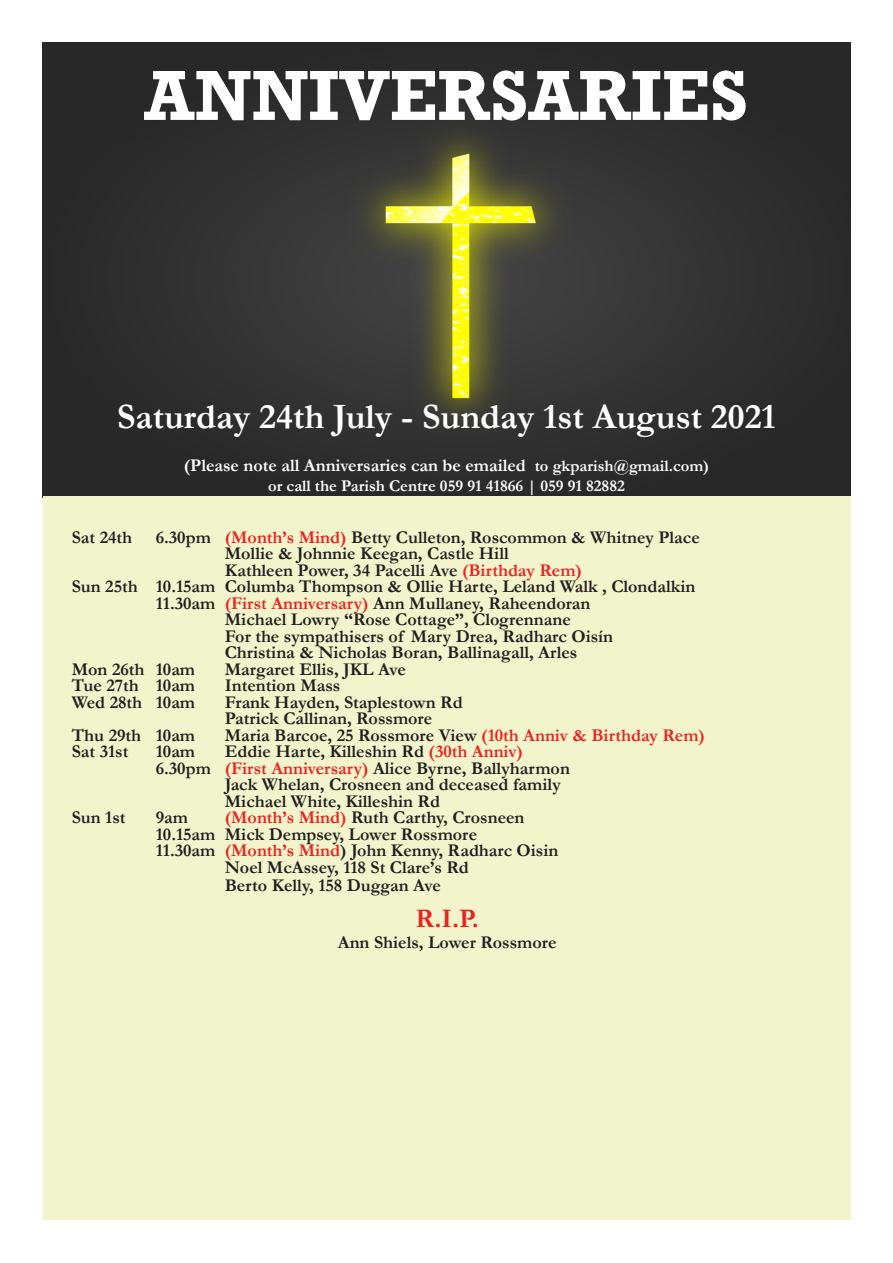
<style>
.page{position:relative;width:893px;height:1263px;background:#fff}
.page>*{position:absolute;margin:0;border:0;box-sizing:border-box;transform-origin:0 0}
.t1{font:700 72px "Rockwell";color:#fff}
.t2{font:700 36px "Garamond";color:#fff}
.t3{font:700 27px "Garamond";color:#ee2123}
.t4{font:700 18px "Garamond";color:#231f20}
.t5{font:700 18px "Garamond";color:#fff}
.t6{font:700 16.5px "Garamond";color:#fff}
.s1{font-size:16.5px}
.s2{color:#ee2123}
</style>
<div class="page">
<img style="left:42px;top:43px;width:808px;height:454px">
<div style="left:43px;top:496px;width:808px;height:724px;background:#f2f5cb"></div>
<p class="t1" style="left:144px;top:52px;width:605px">ANNIVERSARIES</p>
<p class="t2" style="left:117px;top:395px;width:660px">Saturday 24th July - Sunday 1st August 2021</p>
<p class="t5" style="left:184px;top:454px;width:527px">(Please note all Anniversaries can be emailed <span class="s1">to gkparish@gmail.com)</span></p>
<p class="t6" style="left:268px;top:475px;width:358px">or call the Parish Centre 059 91 41866 | 059 91 82882</p>
<p class="t4" style="left:72px;top:526px;width:62px">Sat 24th</p>
<p class="t4" style="left:156px;top:526px;width:546px">6.30pm <span class="s2">(Month’s Mind)</span> Betty Culleton, Roscommon &amp; Whitney Place</p>
<p class="t4" style="left:225px;top:543px;width:285px">Mollie &amp; Johnnie Keegan, Castle Hill</p>
<p class="t4" style="left:225px;top:559px;width:359px">Kathleen Power, 34 Pacelli Ave <span class="s2">(Birthday Rem)</span></p>
<p class="t4" style="left:72px;top:576px;width:625px">Sun 25th 10.15am Columba Thompson &amp; Ollie Harte, Leland Walk , Clondalkin</p>
<p class="t4" style="left:156px;top:592px;width:436px">11.30am <span class="s2">(First Anniversary)</span> Ann Mullaney, Raheendoran</p>
<p class="t4" style="left:225px;top:609px;width:348px">Michael Lowry “Rose Cottage”, Clogrennane</p>
<p class="t4" style="left:225px;top:625px;width:390px">For the sympathisers of Mary Drea, Radharc Oisín</p>
<p class="t4" style="left:225px;top:642px;width:354px">Christina &amp; Nicholas Boran, Ballinagall, Arles</p>
<p class="t4" style="left:72px;top:658px;width:125px">Mon 26th 10am</p>
<p class="t4" style="left:225px;top:658px;width:183px">Margaret Ellis, JKL Ave</p>
<p class="t4" style="left:72px;top:675px;width:125px">Tue 27th 10am</p>
<p class="t4" style="left:225px;top:675px;width:117px">Intention Mass</p>
<p class="t4" style="left:72px;top:691px;width:125px">Wed 28th 10am</p>
<p class="t4" style="left:225px;top:691px;width:239px">Frank Hayden, Staplestown Rd</p>
<p class="t4" style="left:225px;top:708px;width:209px">Patrick Callinan, Rossmore</p>
<p class="t4" style="left:72px;top:724px;width:125px">Thu 29th 10am</p>
<p class="t4" style="left:225px;top:724px;width:482px">Maria Barcoe, 25 Rossmore View <span class="s2">(10th Anniv &amp; Birthday Rem)</span></p>
<p class="t4" style="left:72px;top:741px;width:58px">Sat 31st</p>
<p class="t4" style="left:156px;top:741px;width:41px">10am</p>
<p class="t4" style="left:225px;top:741px;width:300px">Eddie Harte, Killeshin Rd <span class="s2">(30th Anniv)</span></p>
<p class="t4" style="left:156px;top:757px;width:416px">6.30pm <span class="s2">(First Anniversary)</span> Alice Byrne, Ballyharmon</p>
<p class="t4" style="left:225px;top:774px;width:338px">Jack Whelan, Crosneen and deceased family</p>
<p class="t4" style="left:225px;top:790px;width:217px">Michael White, Killeshin Rd</p>
<p class="t4" style="left:72px;top:807px;width:55px">Sun 1st</p>
<p class="t4" style="left:156px;top:807px;width:34px">9am</p>
<p class="t4" style="left:225px;top:807px;width:301px"><span class="s2">(Month’s Mind)</span> Ruth Carthy, Crosneen</p>
<p class="t4" style="left:156px;top:823px;width:323px">10.15am Mick Dempsey, Lower Rossmore</p>
<p class="t4" style="left:156px;top:840px;width:404px">11.30am <span class="s2">(Month’s Mind</span>) John Kenny, Radharc Oisin</p>
<p class="t4" style="left:225px;top:856px;width:246px">Noel McAssey, 118 St Clare’s Rd</p>
<p class="t4" style="left:225px;top:874px;width:218px">Berto Kelly, 158 Duggan Ave</p>
<p class="t3" style="left:416px;top:902px;width:65px">R.I.P.</p>
<p class="t4" style="left:338px;top:932px;width:220px">Ann Shiels, Lower Rossmore</p>
</div>
